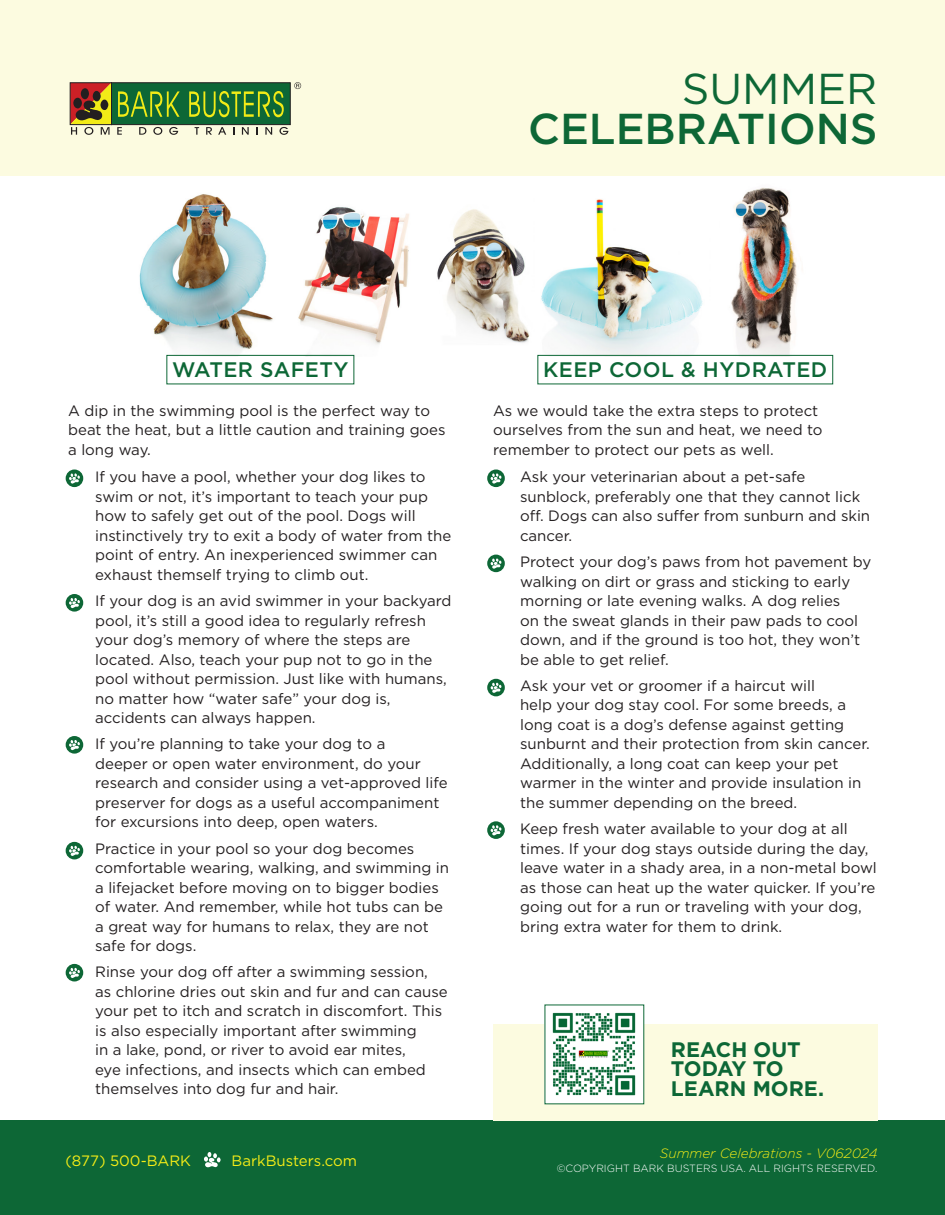
<style>
.page{position:relative;width:945px;height:1215px;background:#fff}
.page>*{position:absolute;margin:0;border:0;box-sizing:border-box;transform-origin:0 0}
.t1{font:500 43.2px "Gotham";color:#0d6736}
.t2{font:43.2px "Gotham";color:#0d6736}
.t3{font:500 21px "Gotham";letter-spacing:.02em;color:#0d6736}
.t4{font:700 21px/19.5px "Gotham";color:#0d6736}
.t5{font:15px/19.5px "Gotham";color:#231f20}
.t6{font:15px "Gotham";color:#f4ec17}
.t7{font:italic 300 13.5px "Gotham";color:#f4ec17}
.t8{font:300 10.5px "Gotham";color:#fff}
.s1{font-size:21px;color:#0d6736}
</style>
<div class="page">
<div style="left:0;top:1120px;width:945px;height:95px;background:#0d6736"></div>
<svg style="left:204px;top:1152px;width:17px;height:15px"></svg>
<div style="left:493px;top:1024px;width:385px;height:96px;background:#fcfbe0"></div>
<img style="left:139px;top:187px;width:695px;height:170px">
<div style="left:0;top:0;width:945px;height:176px;background:#fcfbe0"></div>
<div style="left:111px;top:82px;width:180px;height:43px;background:#0d6736;border:1px solid #231f20"></div>
<div style="left:70px;top:82px;width:42px;height:43px;border:1px solid #231f20"></div>
<svg style="left:118px;top:91px;width:62px;height:26px"></svg>
<svg style="left:189px;top:91px;width:95px;height:26px"></svg>
<svg style="left:70px;top:83px;width:41px;height:52px;background:#a1713c"></svg>
<svg style="left:117px;top:127px;width:5px;height:8px"></svg>
<svg style="left:139px;top:127px;width:7px;height:8px"></svg>
<svg style="left:153px;top:127px;width:9px;height:8px"></svg>
<svg style="left:169px;top:127px;width:9px;height:8px"></svg>
<svg style="left:195px;top:127px;width:4px;height:8px"></svg>
<svg style="left:206px;top:127px;width:6px;height:8px"></svg>
<svg style="left:218px;top:127px;width:8px;height:8px"></svg>
<svg style="left:242px;top:127px;width:7px;height:8px"></svg>
<svg style="left:256px;top:127px;width:2px;height:8px"></svg>
<svg style="left:265px;top:127px;width:7px;height:8px"></svg>
<svg style="left:280px;top:127px;width:8px;height:8px"></svg>
<svg style="left:294px;top:82px;width:7px;height:7px"></svg>
<div style="left:166px;top:355px;width:188px;height:29px;border:1px solid #0d6736"></div>
<div style="left:537px;top:355px;width:296px;height:29px;border:1px solid #0d6736"></div>
<img style="left:547px;top:1012px;width:95px;height:90px">
<div style="left:66px;top:470px;width:17px;height:17px;background:#0d6736;border-radius:50%"></div>
<svg style="left:69px;top:473px;width:11px;height:11px"></svg>
<div style="left:66px;top:594px;width:17px;height:18px;background:#0d6736;border-radius:50%"></div>
<svg style="left:69px;top:598px;width:11px;height:10px"></svg>
<div style="left:66px;top:736px;width:17px;height:18px;background:#0d6736;border-radius:50%"></div>
<svg style="left:69px;top:740px;width:11px;height:10px"></svg>
<div style="left:66px;top:842px;width:17px;height:17px;background:#0d6736;border-radius:50%"></div>
<svg style="left:69px;top:846px;width:11px;height:10px"></svg>
<div style="left:66px;top:964px;width:17px;height:18px;background:#0d6736;border-radius:50%"></div>
<svg style="left:69px;top:968px;width:11px;height:10px"></svg>
<div style="left:487px;top:470px;width:18px;height:17px;background:#0d6736;border-radius:50%"></div>
<svg style="left:490px;top:473px;width:12px;height:11px"></svg>
<div style="left:487px;top:555px;width:18px;height:17px;background:#0d6736;border-radius:50%"></div>
<svg style="left:490px;top:558px;width:12px;height:11px"></svg>
<div style="left:487px;top:679px;width:18px;height:17px;background:#0d6736;border-radius:50%"></div>
<svg style="left:490px;top:683px;width:12px;height:10px"></svg>
<svg style="left:487px;top:821px;width:18px;height:18px"></svg>
<svg style="left:490px;top:825px;width:12px;height:11px"></svg>
<h1 class="t2" style="left:682px;top:61px;width:197px">SUMMER</h1>
<h1 class="t1" style="left:528px;top:101px;width:351px">CELEBRATIONS</h1>
<h2 class="t3" style="left:172px;top:356px;width:178px">WATER SAFETY</h2>
<p class="t5" style="left:68px;top:400px;width:379px">A dip in the swimming pool is the perfect way to beat the heat, but a little caution and training goes a long way.</p>
<p class="t5" style="left:95px;top:467px;width:358px;text-indent:-27px"><span class="s1">•</span> If you have a pool, whether your dog likes to swim or not, it’s important to teach your pup how to safely get out of the pool. Dogs will instinctively try to exit a body of water from the point of entry. An inexperienced swimmer can exhaust themself trying to climb out.</p>
<p class="t5" style="left:95px;top:591px;width:358px;text-indent:-27px"><span class="s1">•</span> If your dog is an avid swimmer in your backyard pool, it’s still a good idea to regularly refresh your dog’s memory of where the steps are located. Also, teach your pup not to go in the pool without permission. Just like with humans, no matter how “water safe” your dog is, accidents can always happen.</p>
<p class="t5" style="left:95px;top:734px;width:354px;text-indent:-27px"><span class="s1">•</span> If you’re planning to take your dog to a<br>deeper or open water environment, do your research and consider using a vet-approved life preserver for dogs as a useful accompaniment for excursions into deep, open waters.</p>
<p class="t5" style="left:95px;top:838px;width:355px;text-indent:-27px"><span class="s1">•</span> Practice in your pool so your dog becomes comfortable wearing, walking, and swimming in a lifejacket before moving on to bigger bodies of water. And remember, while hot tubs can be a great way for humans to relax, they are not safe for dogs.</p>
<p class="t5" style="left:95px;top:962px;width:354px;text-indent:-27px"><span class="s1">•</span> Rinse your dog off after a swimming session,<br>as chlorine dries out skin and fur and can cause your pet to itch and scratch in discomfort. This is also especially important after swimming<br>in a lake, pond, or river to avoid ear mites,<br>eye infections, and insects which can embed themselves into dog fur and hair.</p>
<p class="t6" style="left:65px;top:1151px;width:127px">(877) 500-BARK</p>
<p class="t6" style="left:232px;top:1151px;width:127px">BarkBusters.com</p>
<h2 class="t3" style="left:543px;top:356px;width:286px">KEEP COOL &amp; HYDRATED</h2>
<p class="t5" style="left:493px;top:400px;width:331px">As we would take the extra steps to protect ourselves from the sun and heat, we need to remember to protect our pets as well.</p>
<p class="t5" style="left:520px;top:467px;width:352px;text-indent:-27px"><span class="s1">•</span> Ask your veterinarian about a pet-safe sunblock, preferably one that they cannot lick off. Dogs can also suffer from sunburn and skin cancer.</p>
<p class="t5" style="left:520px;top:552px;width:353px;text-indent:-27px"><span class="s1">•</span> Protect your dog’s paws from hot pavement by walking on dirt or grass and sticking to early morning or late evening walks. A dog relies<br>on the sweat glands in their paw pads to cool down, and if the ground is too hot, they won’t be able to get relief.</p>
<p class="t5" style="left:520px;top:675px;width:351px;text-indent:-27px"><span class="s1">•</span> Ask your vet or groomer if a haircut will<br>help your dog stay cool. For some breeds, a long coat is a dog’s defense against getting sunburnt and their protection from skin cancer.<br>Additionally, a long coat can keep your pet warmer in the winter and provide insulation in the summer depending on the breed.</p>
<p class="t5" style="left:520px;top:819px;width:358px;text-indent:-27px"><span class="s1">•</span> Keep fresh water available to your dog at all times. If your dog stays outside during the day, leave water in a shady area, in a non-metal bowl as those can heat up the water quicker. If you’re going out for a run or traveling with your dog, bring extra water for them to drink.</p>
<h2 class="t4" style="left:671px;top:1039px;width:155px">REACH OUT<br>TODAY TO<br>LEARN MORE.</h2>
<p class="t7" style="left:660px;top:1145px;width:219px">Summer Celebrations - V062024</p>
<p class="t8" style="left:557px;top:1161px;width:322px">©COPYRIGHT BARK BUSTERS USA. ALL RIGHTS RESERVED.</p>
</div>
